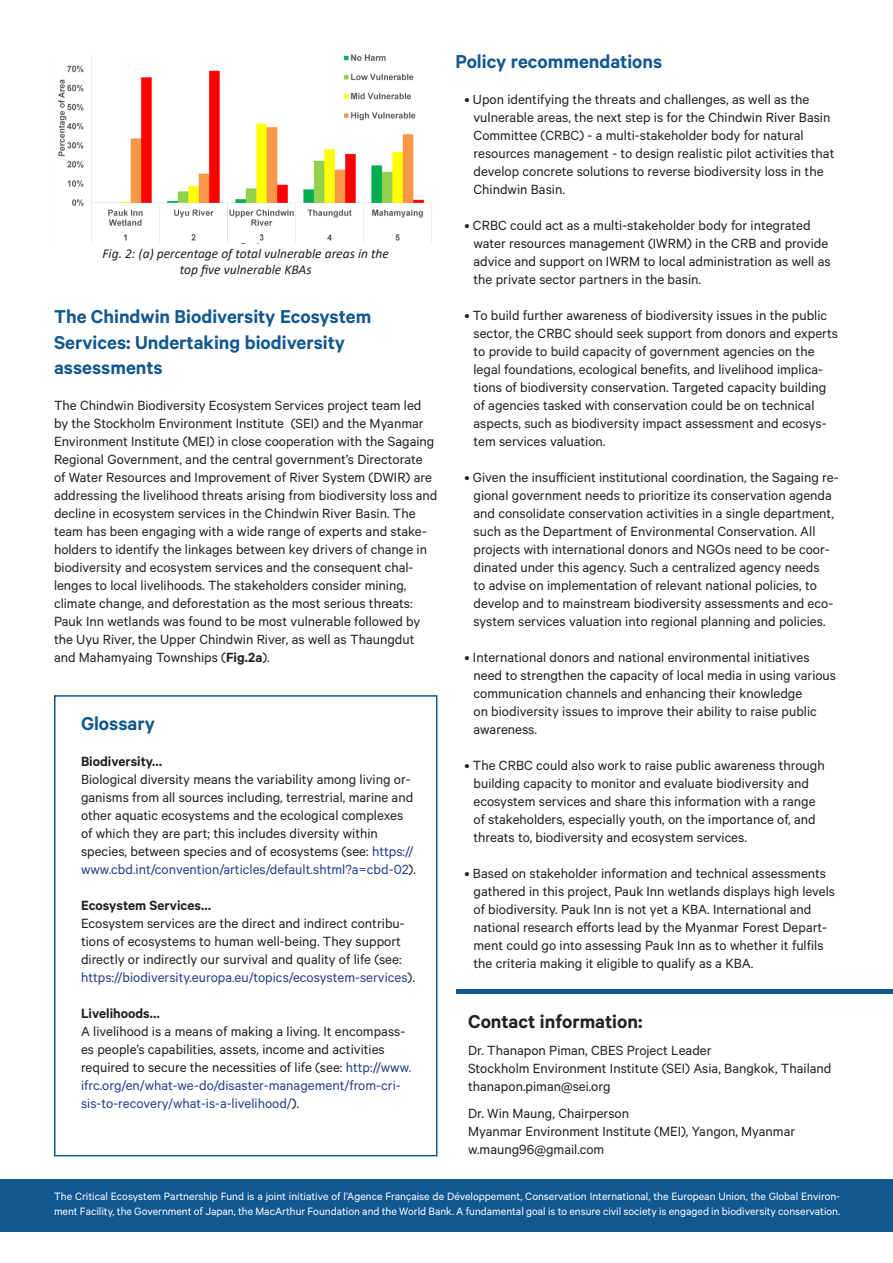
<style>
.page{position:relative;width:893px;height:1263px;background:#fff}
.page>*{position:absolute;margin:0;border:0;box-sizing:border-box;transform-origin:0 0}
.t1{font:600 21px/25.2px "Calibre";color:#115790}
.t2{font:600 21px "Calibre";color:#231f20}
.t3{font:15px/18px "Calibre";color:#231f20}
.t4{font:600 15px "Calibre";color:#231f20}
.t5{font:italic 13.5px/16.2px "Calibri";color:#231f20;text-align:center}
.t6{font:12px/14.4px "Calibre";color:#fff}
.s1{font-weight:600}
.s2{color:#253f8e}
</style>
<div class="page">
<div style="left:1px;top:1179px;width:892px;height:52px;background:#115790"></div>
<div style="left:54px;top:695px;width:383px;height:461px;border:2px solid #115790"></div>
<img style="left:58px;top:54px;width:374px;height:188px">
<div style="left:456px;top:989px;width:437px;height:5px;background:#115790"></div>
<p class="t1" style="left:455px;top:48px;width:208px">Policy recommendations</p>
<p class="t3" style="left:473px;top:89px;width:362px;text-indent:-9px">• Upon identifying the threats and challenges, as well as the vulnerable areas, the next step is for the Chindwin River Basin Committee (CRBC) - a multi-stakeholder body for natural resources management - to design realistic pilot activities that develop concrete solutions to reverse biodiversity loss in the Chindwin Basin.</p>
<p class="t3" style="left:473px;top:215px;width:359px;text-indent:-9px">• CRBC could act as a multi-stakeholder body for integrated water resources management (IWRM) in the CRB and provide advice and support on IWRM to local administration as well as the private sector partners in the basin.</p>
<p class="t3" style="left:473px;top:305px;width:366px;text-indent:-9px">• To build further awareness of biodiversity issues in the public sector, the CRBC should seek support from donors and experts to provide to build capacity of government agencies on the legal foundations, ecological benefits, and livelihood implica&shy;tions of biodiversity conservation. Targeted capacity building of agencies tasked with conservation could be on technical aspects, such as biodiversity impact assessment and ecosys&shy;tem services valuation.</p>
<p class="t3" style="left:473px;top:467px;width:367px;text-indent:-9px">• Given the insufficient institutional coordination, the Sagaing re&shy;gional government needs to prioritize its conservation agenda and consolidate conservation activities in a single department, such as the Department of Environmental Conservation. All projects with international donors and NGOs need to be coor&shy;dinated under this agency. Such a centralized agency needs<br>to advise on implementation of relevant national policies, to develop and to mainstream biodiversity assessments and eco&shy;system services valuation into regional planning and policies.</p>
<p class="t3" style="left:473px;top:647px;width:364px;text-indent:-9px">• International donors and national environmental initiatives need to strengthen the capacity of local media in using various communication channels and enhancing their knowledge<br>on biodiversity issues to improve their ability to raise public awareness.</p>
<p class="t3" style="left:473px;top:755px;width:353px;text-indent:-9px">• The CRBC could also work to raise public awareness through building capacity to monitor and evaluate biodiversity and ecosystem services and share this information with a range of stakeholders, especially youth, on the importance of, and threats to, biodiversity and ecosystem services.</p>
<p class="t3" style="left:473px;top:863px;width:363px;text-indent:-9px">• Based on stakeholder information and technical assessments gathered in this project, Pauk Inn wetlands displays high levels of biodiversity. Pauk Inn is not yet a KBA. International and national research efforts lead by the Myanmar Forest Depart&shy;ment could go into assessing Pauk Inn as to whether it fulfils the criteria making it eligible to qualify as a KBA.</p>
<p class="t5" style="left:102px;top:245px;width:288px">Fig. 2: (a) percentage of total vulnerable areas in the top five vulnerable KBAs</p>
<p class="t1" style="left:54px;top:304px;width:319px">The Chindwin Biodiversity Ecosystem<br>Services: Undertaking biodiversity assessments</p>
<p class="t3" style="left:54px;top:396px;width:385px">The Chindwin Biodiversity Ecosystem Services project team led by the Stockholm Environment Institute (SEI) and the Myanmar Environment Institute (MEI) in close cooperation with the Sagaing Regional Government, and the central government’s Directorate of Water Resources and Improvement of River System (DWIR) are addressing the livelihood threats arising from biodiversity loss and decline in ecosystem services in the Chindwin River Basin. The team has been engaging with a wide range of experts and stake&shy;holders to identify the linkages between key drivers of change in biodiversity and ecosystem services and the consequent chal&shy;lenges to local livelihoods. The stakeholders consider mining, climate change, and deforestation as the most serious threats:<br>Pauk Inn wetlands was found to be most vulnerable followed by the Uyu River, the Upper Chindwin River, as well as Thaungdut and Mahamyaing Townships (<span class="s1">Fig.2a</span>).</p>
<p class="t1" style="left:81px;top:711px;width:75px">Glossary</p>
<p class="t4" style="left:81px;top:753px;width:83px">Biodiversity…</p>
<p class="t3" style="left:81px;top:770px;width:336px">Biological diversity means the variability among living or&shy;ganisms from all sources including, terrestrial, marine and other aquatic ecosystems and the ecological complexes of which they are part; this includes diversity within species, between species and of ecosystems (see: <span class="s2">https:// www.cbd.int/convention/articles/default.shtml?a=cbd-02</span>).</p>
<p class="t4" style="left:81px;top:897px;width:132px">Ecosystem Services…</p>
<p class="t3" style="left:81px;top:914px;width:335px">Ecosystem services are the direct and indirect contribu&shy;tions of ecosystems to human well-being. They support directly or indirectly our survival and quality of life (see: <span class="s2">https://biodiversity.europa.eu/topics/ecosystem-services</span>).</p>
<p class="t4" style="left:81px;top:1005px;width:80px">Livelihoods…</p>
<p class="t3" style="left:81px;top:1022px;width:332px">A livelihood is a means of making a living. It encompass&shy;es people’s capabilities, assets, income and activities required to secure the necessities of life (see: <span class="s2">http://www. ifrc.org/en/what-we-do/disaster-management/from-cri&shy;sis-to-recovery/what-is-a-livelihood/</span>).</p>
<p class="t2" style="left:468px;top:1009px;width:176px">Contact information:</p>
<p class="t3" style="left:468px;top:1041px;width:245px">Dr. Thanapon Piman, CBES Project Leader</p>
<p class="t3" style="left:468px;top:1059px;width:365px">Stockholm Environment Institute (SEI) Asia, Bangkok, Thailand</p>
<p class="t3" style="left:468px;top:1077px;width:144px">thanapon.piman@sei.org</p>
<p class="t3" style="left:468px;top:1104px;width:163px">Dr. Win Maung, Chairperson</p>
<p class="t3" style="left:468px;top:1122px;width:329px">Myanmar Environment Institute (MEI), Yangon, Myanmar</p>
<p class="t3" style="left:468px;top:1140px;width:138px">w.maung96@gmail.com</p>
<p class="t6" style="left:54px;top:1189px;width:788px">The Critical Ecosystem Partnership Fund is a joint initiative of l’Agence Française de Développement, Conservation International, the European Union, the Global Environ&shy;ment Facility, the Government of Japan, the MacArthur Foundation and the World Bank. A fundamental goal is to ensure civil society is engaged in biodiversity conservation.</p>
</div>
